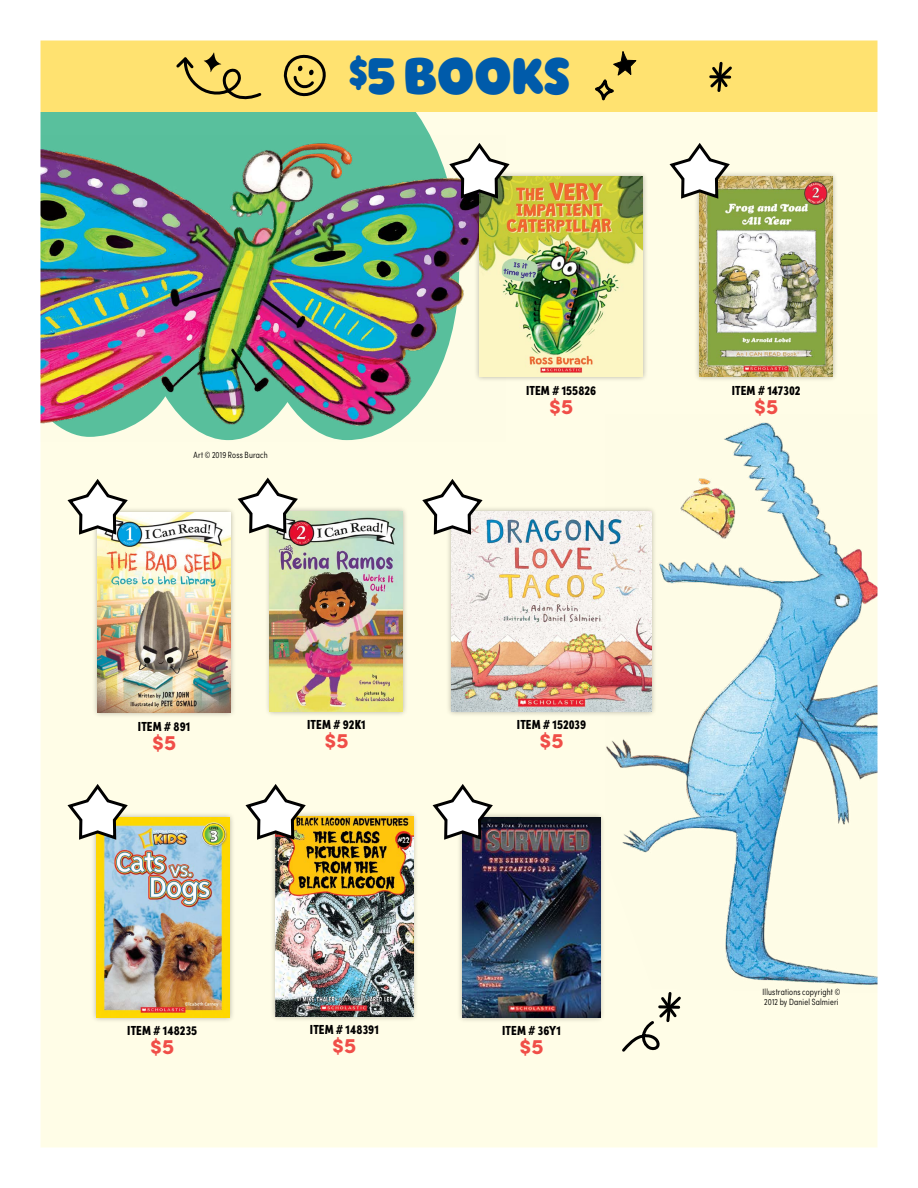
<style>
.page{position:relative;width:918px;height:1188px;background:#fff}
.page>*{position:absolute;margin:0;border:0;box-sizing:border-box;transform-origin:0 0}
.t1{font:700 49.5px "Rabie";color:#005baa}
.t2{font:900 21px "Sofia Pro";color:#f04e48}
.t3{font:900 13.2px "Sofia Pro Condensed";letter-spacing:.005em;color:#000}
.t4{font:300 9px/9.4px "Sofia Pro Condensed";letter-spacing:.02em;color:#000}
</style>
<div class="page">
<img style="left:40px;top:40px;width:838px;height:1108px">
<h1 class="t1" style="left:349px;top:48px;width:223px"><sup>$</sup>5 BOOKS</h1>
<p class="t4" style="left:194px;top:450px;width:76px">Art © 2019 Ross Burach</p>
<p class="t3" style="left:138px;top:716px;width:54px">ITEM # 891</p>
<h2 class="t2" style="left:152px;top:726px;width:26px">$5</h2>
<p class="t3" style="left:307px;top:714px;width:60px">ITEM # 92K1</p>
<h2 class="t2" style="left:324px;top:725px;width:26px">$5</h2>
<p class="t3" style="left:127px;top:1020px;width:71px">ITEM # 148235</p>
<h2 class="t2" style="left:150px;top:1030px;width:26px">$5</h2>
<p class="t3" style="left:310px;top:1019px;width:70px">ITEM # 148391</p>
<h2 class="t2" style="left:332px;top:1029px;width:26px">$5</h2>
<p class="t3" style="left:526px;top:380px;width:72px">ITEM # 155826</p>
<h2 class="t2" style="left:549px;top:390px;width:26px">$5</h2>
<p class="t3" style="left:517px;top:714px;width:71px">ITEM # 152039</p>
<h2 class="t2" style="left:540px;top:725px;width:26px">$5</h2>
<p class="t3" style="left:502px;top:1020px;width:60px">ITEM # 36Y1</p>
<h2 class="t2" style="left:519px;top:1030px;width:26px">$5</h2>
<p class="t3" style="left:732px;top:380px;width:70px">ITEM # 147302</p>
<h2 class="t2" style="left:754px;top:390px;width:26px">$5</h2>
<p class="t4" style="left:763px;top:987px;width:79px">Illustrations copyright ©<br>2012 by Daniel Salmieri</p>
</div>
